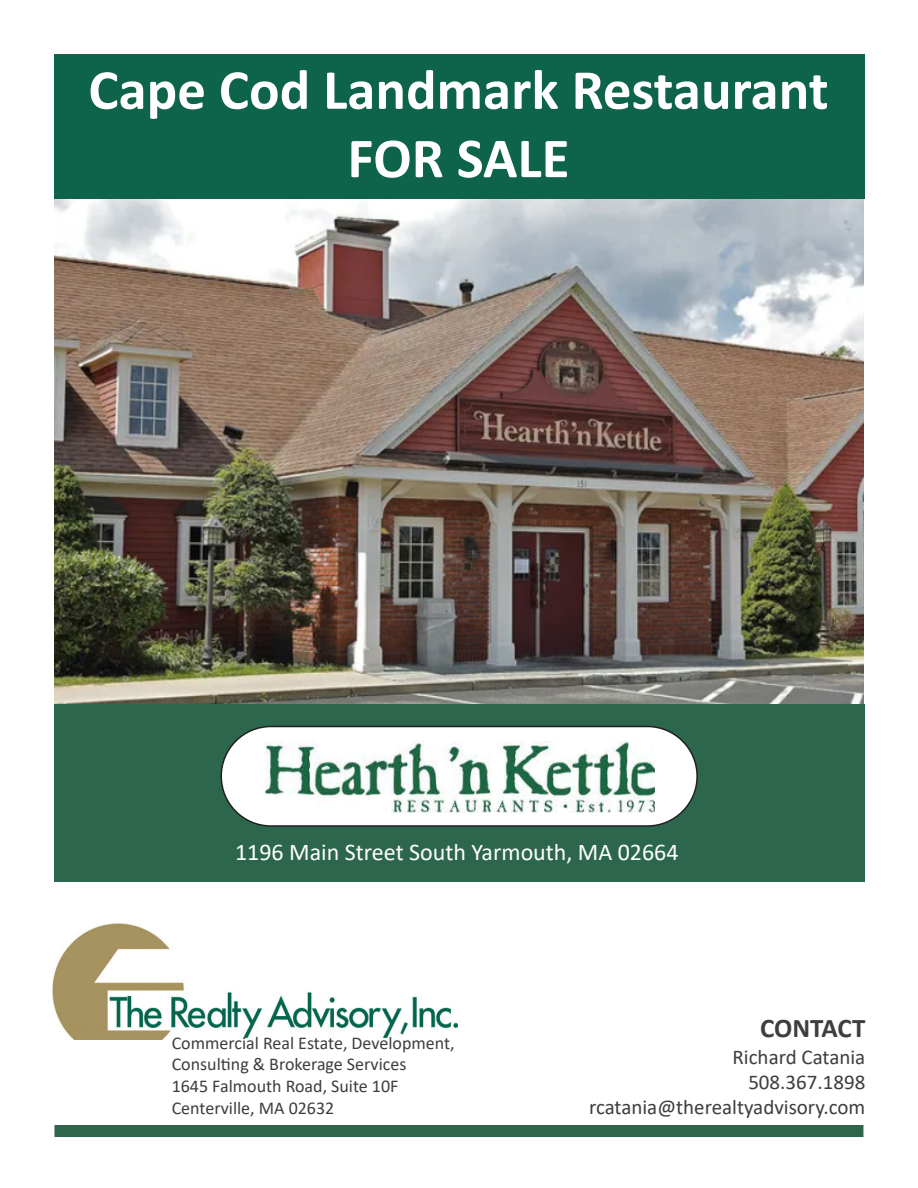
<style>
.page{position:relative;width:918px;height:1188px;background:#fff}
.page>*{position:absolute;margin:0;border:0;box-sizing:border-box;transform-origin:0 0}
.t1{font:700 57px "Calibri";color:#fff}
.t2{font:700 27px "Calibri";letter-spacing:-.005em;color:#3e3e3f}
.t3{font:24px "Calibri";color:#fff}
.t4{font:21px "Calibri";color:#3e3e3f}
.t5{font:18px "Calibri";color:#3e3e3f}
</style>
<div class="page">
<img style="left:54px;top:199px;width:810px;height:505px">
<div style="left:54px;top:54px;width:811px;height:145px;background:#0e644b"></div>
<div style="left:54px;top:704px;width:811px;height:177px;background:#2c674d"></div>
<img style="left:53px;top:924px;width:405px;height:115px">
<div style="left:54px;top:1125px;width:809px;height:12px;background:#2c674d"></div>
<div style="left:221px;top:727px;width:476px;height:99px;background:#fff;border-radius:50px"></div>
<div style="left:221px;top:726px;width:477px;height:101px;border:2px solid #231f20;border-radius:50px"></div>
<img style="left:266px;top:741px;width:389px;height:71px">
<p class="t1" style="left:88px;top:50px;width:742px">Cape Cod Landmark Restaurant</p>
<p class="t1" style="left:347px;top:118px;width:223px">FOR SALE</p>
<p class="t3" style="left:235px;top:836px;width:445px">1196 Main Street South Yarmouth, MA 02664</p>
<p class="t5" style="left:172px;top:1030px;width:284px">Commercial Real Estate, Development,</p>
<p class="t5" style="left:172px;top:1052px;width:236px">Consulting &amp; Brokerage Services</p>
<p class="t5" style="left:172px;top:1074px;width:228px">1645 Falmouth Road, Suite 10F</p>
<p class="t5" style="left:172px;top:1095px;width:164px">Centerville, MA 02632</p>
<p class="t2" style="left:760px;top:1009px;width:107px">CONTACT</p>
<p class="t4" style="left:733px;top:1042px;width:134px">Richard Catania</p>
<p class="t4" style="left:748px;top:1067px;width:119px">508.367.1898</p>
<p class="t4" style="left:589px;top:1092px;width:278px">rcatania@therealtyadvisory.com</p>
</div>
